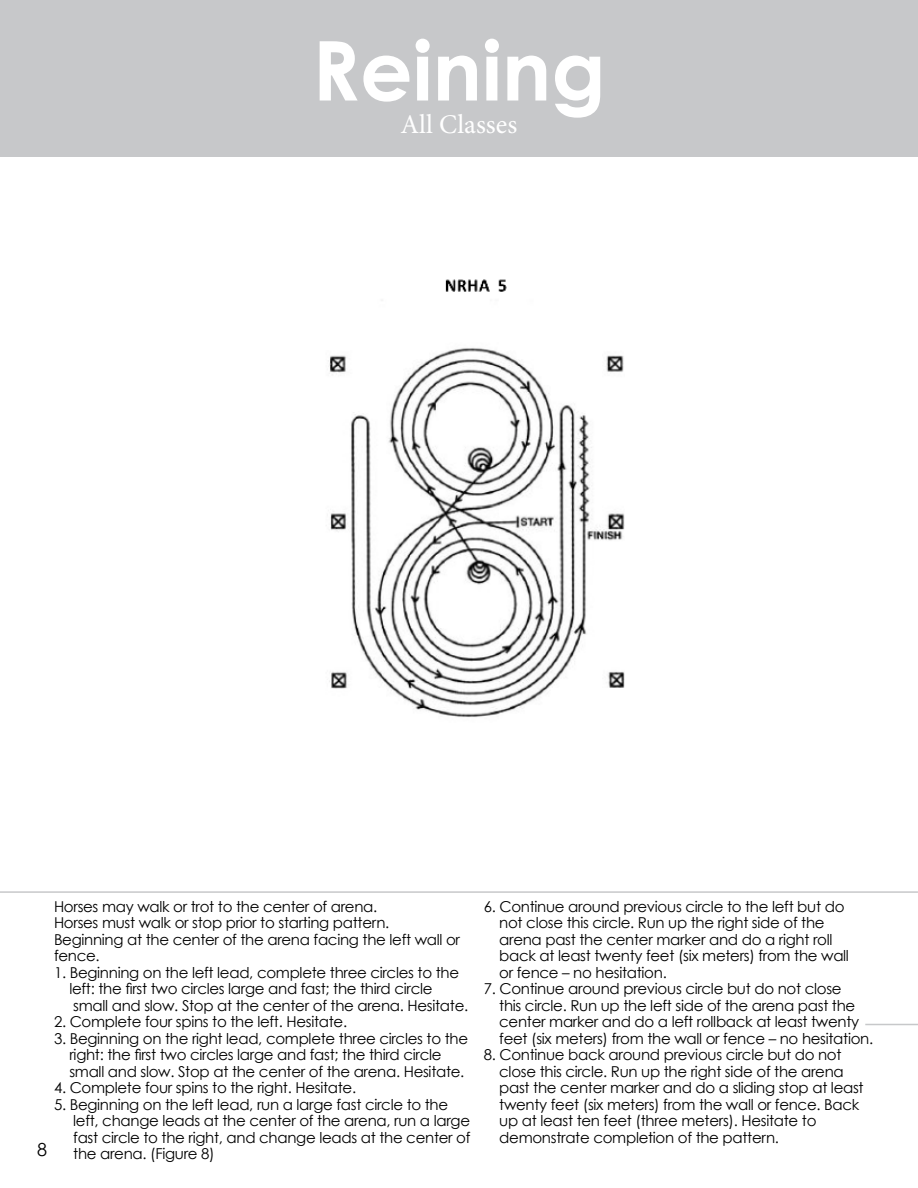
<style>
.page{position:relative;width:918px;height:1188px;background:#fff}
.page>*{position:absolute;margin:0;border:0;box-sizing:border-box;transform-origin:0 0}
.t1{font:700 82.5px "Century Gothic";color:#fff}
.t2{font:27px "Minion Pro";letter-spacing:.005em;color:#fff}
.t3{font:18px "Century Gothic";color:#000}
.t4{font:15px/16.5px "Century Gothic";letter-spacing:-.02em;color:#000}
</style>
<div class="page">
<hr style="left:0;top:891px;width:918px;height:2px;background:#c7c8ca">
<div style="left:0;top:0;width:918px;height:157px;background:#c7c8ca"></div>
<img style="left:329px;top:279px;width:296px;height:438px">
<hr style="left:865px;top:1024px;width:53px;height:1px;background:#c7c8ca">
<h1 class="t1" style="left:312px;top:19px;width:295px">Reining</h1>
<h2 class="t2" style="left:401px;top:106px;width:118px">All Classes</h2>
<p class="t4" style="left:54px;top:898px;width:408px">Horses may walk or trot to the center of arena.<br>Horses must walk or stop prior to starting pattern.<br>Beginning at the center of the arena facing the left wall or fence.</p>
<p class="t4" style="left:69px;top:964px;width:400px;text-indent:-15px">1. Beginning on the left lead, complete three circles to the left: the first two circles large and fast; the third circle small and slow. Stop at the center of the arena. Hesitate.</p>
<p class="t4" style="left:54px;top:1014px;width:295px">2. Complete four spins to the left. Hesitate.</p>
<p class="t4" style="left:69px;top:1030px;width:400px;text-indent:-15px">3. Beginning on the right lead, complete three circles to the right: the first two circles large and fast; the third circle small and slow. Stop at the center of the arena. Hesitate.</p>
<p class="t4" style="left:54px;top:1080px;width:304px">4. Complete four spins to the right. Hesitate.</p>
<p class="t4" style="left:73px;top:1096px;width:399px;text-indent:-19px">5. Beginning on the left lead, run a large fast circle to the left, change leads at the center of the arena, run a large fast circle to the right, and change leads at the center of the arena. (Figure 8)</p>
<p class="t3" style="left:37px;top:1139px;width:11px">8</p>
<p class="t4" style="left:499px;top:898px;width:351px;text-indent:-15px">6. Continue around previous circle to the left but do not close this circle. Run up the right side of the arena past the center marker and do a right roll back at least twenty feet (six meters) from the wall or fence – no hesitation.</p>
<p class="t4" style="left:499px;top:981px;width:376px;text-indent:-15px">7. Continue around previous circle but do not close<br>this circle. Run up the left side of the arena past the center marker and do a left rollback at least twenty feet (six meters) from the wall or fence – no hesitation.</p>
<p class="t4" style="left:499px;top:1047px;width:366px;text-indent:-15px">8. Continue back around previous circle but do not close this circle. Run up the right side of the arena past the center marker and do a sliding stop at least twenty feet (six meters) from the wall or fence. Back up at least ten feet (three meters). Hesitate to demonstrate completion of the pattern.</p>
</div>
